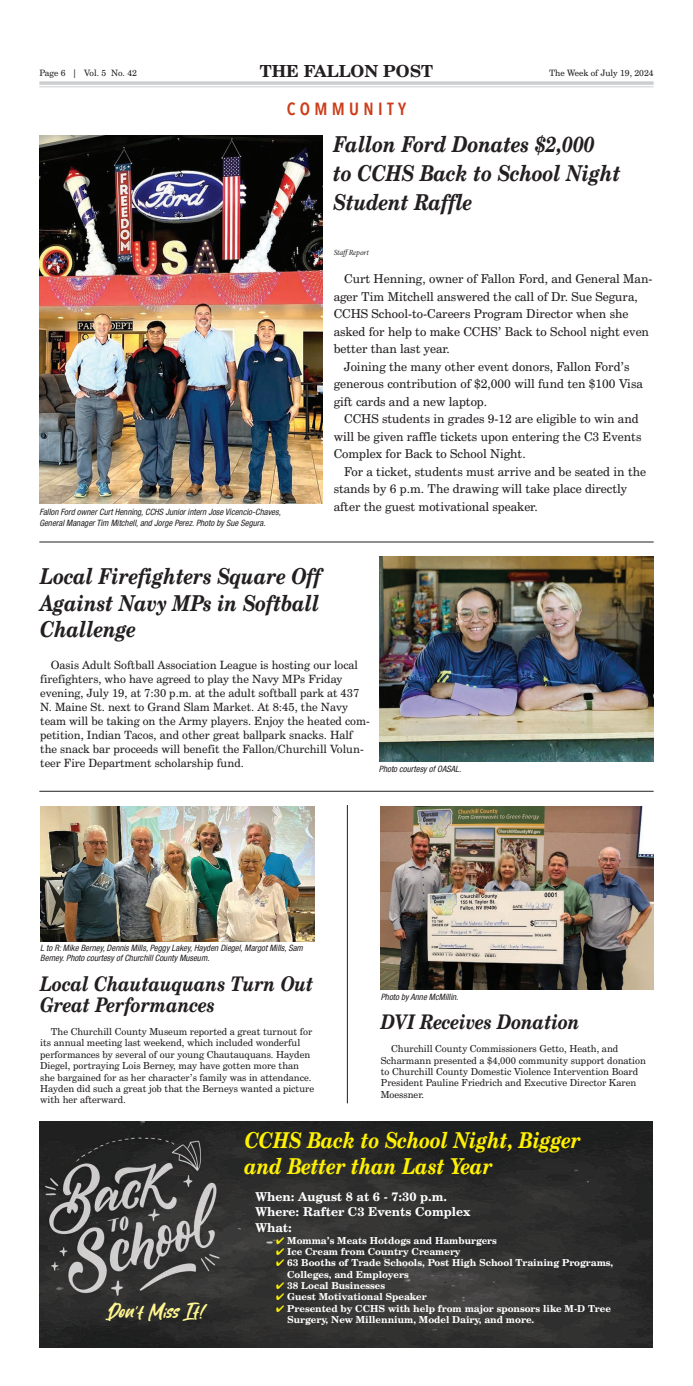
<style>
.page{position:relative;width:693px;height:1386px;background:#fff}
.page>*{position:absolute;margin:0;border:0;box-sizing:border-box;transform-origin:0 0}
.t1{font:italic 700 21.88px/28.9px "Century Schoolbook BT";color:#231f20;scale:.85 1}
.t2{font:italic 700 21.88px/25.4px "Century Schoolbook BT";color:#fff101;scale:.85 1}
.t3{font:italic 700 20.12px/21px "Century Schoolbook BT";color:#231f20;scale:.85 1}
.t4{font:600 17.5px "Avenir Next Condensed";letter-spacing:.25em;color:#cc3d1b}
.t5{font:700 16.62px "Century Schoolbook BT";color:#231f20}
.t6{font:15.75px "Bitcheese";color:#fff690}
.t7{font:12.25px "Century Schoolbook BT";color:#231f20}
.t8{font:700 12.25px/15.8px "Century Schoolbook BT";color:#fff}
.t9{font:11.38px/14px "Century Schoolbook BT";color:#231f20}
.t10{font:9.62px/11.4px "Century Schoolbook BT";color:#231f20}
.t11{font:700 9.62px/11.4px "Century Schoolbook BT";color:#fff}
.t12{font:italic condensed 8.75px/10.5px "Helvetica Neue";color:#231f20}
.t13{font:8.75px "Century Schoolbook BT";color:#231f20}
.t14{font:italic 7.88px "Minion Pro";letter-spacing:-.02em;color:#231f20}
.s1{color:#fff101}
</style>
<div class="page">
<hr style="left:39px;top:81px;width:615px;height:4px;background:#d4d5d7">
<hr style="left:39px;top:86px;width:615px;height:1px;background:#cdced0">
<img style="left:39px;top:136px;width:284px;height:368px">
<img style="left:380px;top:556px;width:274px;height:206px">
<img style="left:39px;top:1122px;width:614px;height:225px">
<img style="left:381px;top:806px;width:273px;height:183px">
<img style="left:40px;top:806px;width:274px;height:136px">
<hr style="left:39px;top:542px;width:615px;height:1px;background:#231f20">
<hr style="left:39px;top:791px;width:615px;height:1px;background:#231f20">
<hr style="left:347px;top:805px;width:1px;height:298px;background:#231f20">
<p class="t13" style="left:39px;top:70px;width:99px">Page 6 | Vol. 5 No. 42</p>
<h3 class="t5" style="left:260px;top:65px;width:175px">THE FALLON POST</h3>
<p class="t13" style="left:549px;top:70px;width:106px">The Week of July 19, 2024</p>
<h3 class="t4" style="left:287px;top:94px;width:121px">COMMUNITY</h3>
<h1 class="t1" style="left:334px;top:132px;width:339px">Fallon Ford Donates $2,000<br>to CCHS Back to School Night<br>Student Raffle</h1>
<p class="t14" style="left:334px;top:249px;width:37px">StaffReport</p>
<p class="t7" style="left:344px;top:275px;width:310px">Curt Henning, owner of Fallon Ford, and General Man-</p>
<p class="t7" style="left:334px;top:292px;width:306px">ager Tim Mitchell answered the call of Dr. Sue Segura,</p>
<p class="t7" style="left:334px;top:310px;width:296px">CCHS School-to-Careers Program Director when she</p>
<p class="t7" style="left:334px;top:327px;width:317px">asked for help to make CCHS’ Back to School night even</p>
<p class="t7" style="left:334px;top:345px;width:118px">better than last year.</p>
<p class="t7" style="left:344px;top:362px;width:287px">Joining the many other event donors, Fallon Ford’s</p>
<p class="t7" style="left:334px;top:380px;width:311px">generous contribution of $2,000 will fund ten $100 Visa</p>
<p class="t7" style="left:334px;top:397px;width:155px">gift cards and a new laptop.</p>
<p class="t7" style="left:344px;top:415px;width:296px">CCHS students in grades 9-12 are eligible to win and</p>
<p class="t7" style="left:334px;top:432px;width:309px">will be given raffle tickets upon entering the C3 Events</p>
<p class="t7" style="left:334px;top:450px;width:194px">Complex for Back to School Night.</p>
<p class="t7" style="left:344px;top:467px;width:303px">For a ticket, students must arrive and be seated in the</p>
<p class="t7" style="left:334px;top:485px;width:295px">stands by 6 p.m. The drawing will take place directly</p>
<p class="t7" style="left:334px;top:502px;width:206px">after the guest motivational speaker.</p>
<p class="t12" style="left:39px;top:507px;width:243px">Fallon Ford owner Curt Henning, CCHS Junior intern Jose Vicencio-Chaves,<br>General Manager Tim Mitchell, and Jorge Perez. Photo by Sue Segura.</p>
<h1 class="t1" style="left:40px;top:566px;width:332px;line-height:26.2px;text-align:justify">Local Firefighters Square Off Against Navy MPs in Softball Challenge</h1>
<p class="t9" style="left:40px;top:659px;width:331px;text-indent:11px">Oasis Adult Softball Association League is hosting our local firefighters, who have agreed to play the Navy MPs Friday evening, July 19, at 7:30 p.m. at the adult softball park at 437<br>N. Maine St. next to Grand Slam Market. At 8:45, the Navy team will be taking on the Army players. Enjoy the heated com&shy;petition, Indian Tacos, and other great ballpark snacks. Half the snack bar proceeds will benefit the Fallon/Churchill Volun&shy;teer Fire Department scholarship fund.</p>
<p class="t12" style="left:379px;top:764px;width:84px">Photo courtesy of OASAL.</p>
<p class="t12" style="left:40px;top:943px;width:264px">L to R: Mike Berney, Dennis Mills, Peggy Lakey, Hayden Diegel, Margot Mills, Sam<br>Berney. Photo courtesy of Churchill County Museum.</p>
<h2 class="t3" style="left:40px;top:976px;width:323px">Local Chautauquans Turn Out<br>Great Performances</h2>
<p class="t10" style="left:40px;top:1027px;width:275px;text-indent:11px">The Churchill County Museum reported a great turnout for its annual meeting last weekend, which included wonderful performances by several of our young Chautauquans. Hayden Diegel, portraying Lois Berney, may have gotten more than she bargained for as her character’s family was in attendance.<br>Hayden did such a great job that the Berneys wanted a picture with her afterward.</p>
<p class="t12" style="left:381px;top:992px;width:79px">Photo by Anne McMillin.</p>
<h2 class="t3" style="left:381px;top:1014px;width:236px">DVI Receives Donation</h2>
<p class="t10" style="left:381px;top:1044px;width:267px;text-indent:11px">Churchill County Commissioners Getto, Heath, and Scharmann presented a $4,000 community support donation to Churchill County Domestic Violence Intervention Board President Pauline Friedrich and Executive Director Karen Moessner.</p>
<p class="t6" style="left:108px;top:1302px;width:97px">Don’t Miss It!</p>
<h1 class="t2" style="left:245px;top:1130px;width:397px">CCHS Back to School Night, Bigger and Better than Last Year</h1>
<p class="t8" style="left:255px;top:1190px;width:217px">When: August 8 at 6 - 7:30 p.m.<br>Where: Rafter C3 Events Complex<br>What:</p>
<p class="t11" style="left:276px;top:1235px;width:222px"><span class="s1">✔</span> Momma’s Meats Hotdogs and Hamburgers</p>
<p class="t11" style="left:276px;top:1247px;width:186px"><span class="s1">✔</span> Ice Cream from Country Creamery</p>
<p class="t11" style="left:287px;top:1258px;width:328px;text-indent:-11px"><span class="s1">✔</span> 63 Booths of Trade Schools, Post High School Training Programs,<br>Colleges, and Employers</p>
<p class="t11" style="left:276px;top:1281px;width:110px"><span class="s1">✔</span> 38 Local Businesses</p>
<p class="t11" style="left:276px;top:1292px;width:152px"><span class="s1">✔</span> Guest Motivational Speaker</p>
<p class="t11" style="left:276px;top:1304px;width:336px"><span class="s1">✔</span> Presented by CCHS with help from major sponsors like M-D Tree</p>
<p class="t11" style="left:287px;top:1315px;width:249px">Surgery, New Millennium, Model Dairy, and more.</p>
</div>
